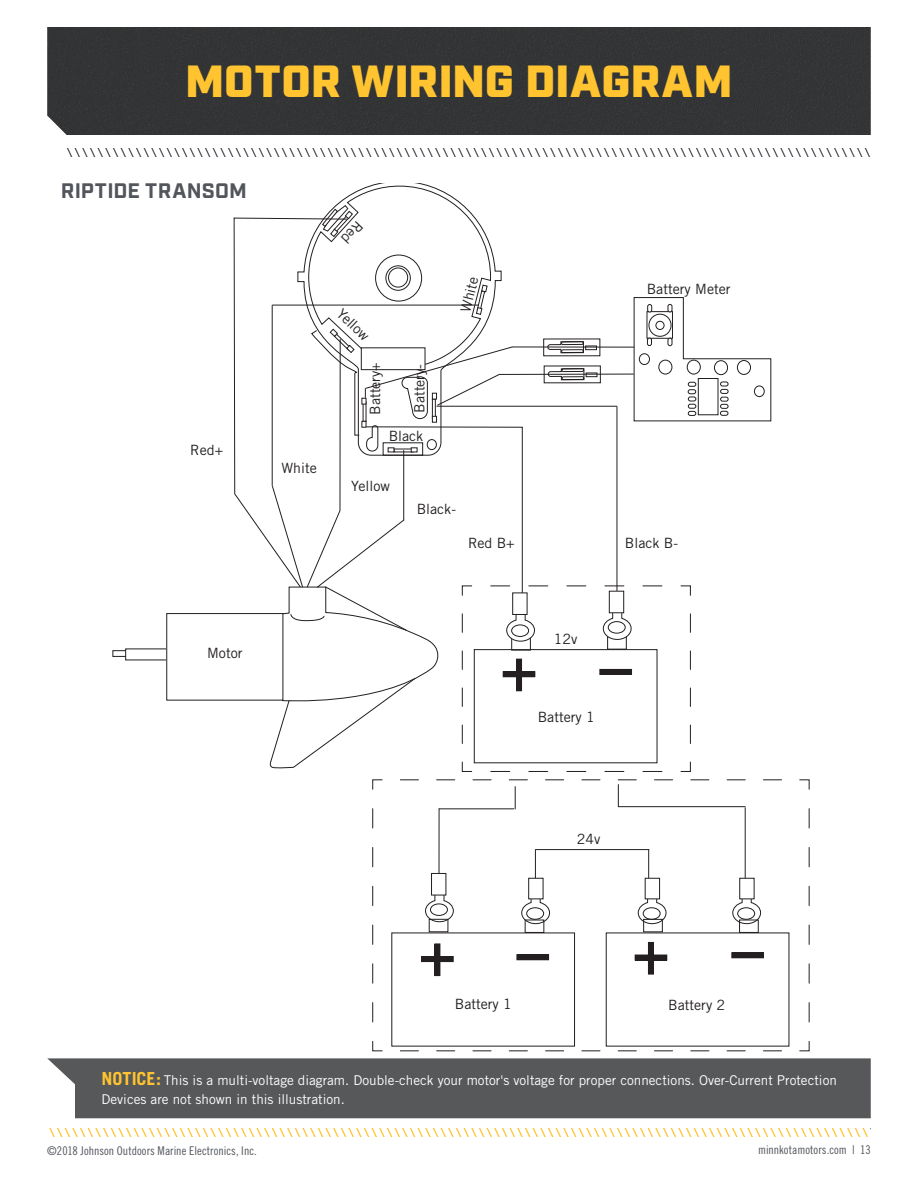
<style>
.page{position:relative;width:918px;height:1188px;background:#fff}
.page>*{position:absolute;margin:0;border:0;box-sizing:border-box;transform-origin:0 0}
.t1{font:900 45px "Industry";letter-spacing:.015em;color:#ffc42f}
.t2{font:700 21px "Industry";letter-spacing:.01em;color:#52555b}
.t3{font:14.1px "Trade Gothic";color:#231f20}
.t4{font:13.5px/19.5px "Trade Gothic";color:#fff}
.t5{font:12px "Trade Gothic Cond Eighteen";letter-spacing:.005em;color:#52555b}
.s1{font-weight:700;font-size:18px;color:#ffc42f}
</style>
<div class="page">
<div style="left:47px;top:1058px;width:824px;height:60px;background:#57585a"></div>
<div style="left:113px;top:650px;width:16px;height:7px;border:1px solid #231f20"></div>
<div style="left:126px;top:649px;width:43px;height:11px;background:#fff"></div>
<div style="left:166px;top:613px;width:117px;height:87px;border:1px solid #231f20"></div>
<hr style="left:439px;top:809px;width:1px;height:65px;background:#231f20">
<svg style="left:732px;top:893px;width:29px;height:31px"></svg>
<div style="left:737px;top:907px;width:18px;height:13px;border:1px solid #231f20;border-radius:50%"></div>
<div style="left:740px;top:878px;width:14px;height:21px;background:#fff"></div>
<div style="left:739px;top:878px;width:15px;height:21px;border:1px solid #231f20"></div>
<svg style="left:638px;top:893px;width:29px;height:31px"></svg>
<div style="left:643px;top:907px;width:17px;height:13px;border:1px solid #231f20;border-radius:50%"></div>
<div style="left:645px;top:878px;width:15px;height:21px;background:#fff"></div>
<div style="left:645px;top:878px;width:15px;height:21px;border:1px solid #231f20"></div>
<svg style="left:521px;top:893px;width:29px;height:31px"></svg>
<div style="left:526px;top:907px;width:18px;height:13px;border:1px solid #231f20;border-radius:50%"></div>
<div style="left:529px;top:878px;width:14px;height:21px;background:#fff"></div>
<div style="left:528px;top:878px;width:15px;height:21px;border:1px solid #231f20"></div>
<div style="left:739px;top:920px;width:20px;height:13px;border:1px solid #231f20"></div>
<div style="left:643px;top:919px;width:20px;height:13px;border:1px solid #231f20"></div>
<div style="left:732px;top:953px;width:31px;height:5px;background:#231f20"></div>
<div style="left:732px;top:952px;width:32px;height:6px;border:1px solid #231f20"></div>
<div style="left:635px;top:955px;width:32px;height:5px;background:#231f20"></div>
<div style="left:648px;top:942px;width:6px;height:32px;background:#231f20"></div>
<svg style="left:425px;top:891px;width:29px;height:31px"></svg>
<div style="left:430px;top:904px;width:18px;height:12px;border:1px solid #231f20;border-radius:50%"></div>
<div style="left:432px;top:873px;width:14px;height:22px;background:#fff"></div>
<div style="left:431px;top:873px;width:15px;height:22px;border:1px solid #231f20"></div>
<div style="left:525px;top:920px;width:19px;height:13px;border:1px solid #231f20"></div>
<div style="left:429px;top:919px;width:19px;height:13px;border:1px solid #231f20"></div>
<div style="left:517px;top:955px;width:32px;height:5px;background:#231f20"></div>
<div style="left:517px;top:954px;width:32px;height:6px;border:1px solid #231f20"></div>
<div style="left:422px;top:957px;width:31px;height:5px;background:#231f20"></div>
<div style="left:421px;top:956px;width:33px;height:6px;border:1px solid #231f20"></div>
<div style="left:435px;top:944px;width:5px;height:32px;background:#231f20"></div>
<hr style="left:439px;top:809px;width:75px;height:1px;background:#231f20">
<hr style="left:536px;top:849px;width:113px;height:1px;background:#231f20">
<svg style="left:535px;top:849px;width:1px;height:29px"></svg>
<svg style="left:648px;top:850px;width:1px;height:28px"></svg>
<hr style="left:745px;top:808px;width:1px;height:70px;background:#231f20">
<svg style="left:799px;top:1041px;width:11px;height:10px"></svg>
<svg style="left:400px;top:1051px;width:382px;height:1px"></svg>
<svg style="left:372px;top:1041px;width:11px;height:10px"></svg>
<svg style="left:372px;top:808px;width:1px;height:214px"></svg>
<svg style="left:372px;top:779px;width:11px;height:11px"></svg>
<svg style="left:400px;top:780px;width:382px;height:29px"></svg>
<svg style="left:799px;top:779px;width:11px;height:11px"></svg>
<svg style="left:809px;top:809px;width:1px;height:214px"></svg>
<svg style="left:49px;top:1128px;width:819px;height:8px"></svg>
<div style="left:47px;top:27px;width:824px;height:108px;background:#333435"></div>
<svg style="left:67px;top:148px;width:803px;height:8px"></svg>
<svg style="left:234px;top:186px;width:537px;height:586px"></svg>
<h1 class="t1" style="left:186px;top:55px;width:68px">MOTOR</h1>
<h1 class="t1" style="left:352px;top:55px;width:67px">WIRING</h1>
<h1 class="t1" style="left:525px;top:55px;width:203px">DIAGRAM</h1>
<p class="t2" style="left:61px;top:178px;width:188px">RIPTIDE TRANSOM</p>
<p class="t3" style="left:190px;top:442px;width:34px">Red+</p>
<p class="t3" style="left:207px;top:645px;width:37px">Motor</p>
<p class="t3" style="left:281px;top:460px;width:37px">White</p>
<p class="t3" style="left:345px;top:305px;width:40px;rotate:44deg">Yellow</p>
<p class="t3" style="left:366px;top:415px;width:54px;rotate:-90deg">Battery+</p>
<p class="t3" style="left:411px;top:413px;width:50px;rotate:-90deg">Battery-</p>
<p class="t3" style="left:389px;top:428px;width:36px">Black</p>
<p class="t3" style="left:351px;top:478px;width:40px">Yellow</p>
<p class="t3" style="left:457px;top:309px;width:37px;rotate:-76deg">White</p>
<p class="t3" style="left:417px;top:500px;width:41px">Black-</p>
<p class="t3" style="left:647px;top:280px;width:85px">Battery Meter</p>
<p class="t3" style="left:468px;top:535px;width:48px">Red B+</p>
<p class="t3" style="left:625px;top:535px;width:55px">Black B-</p>
<p class="t3" style="left:554px;top:631px;width:25px">12v</p>
<p class="t3" style="left:538px;top:708px;width:59px">Battery 1</p>
<p class="t3" style="left:577px;top:830px;width:25px">24v</p>
<p class="t3" style="left:455px;top:995px;width:59px">Battery 1</p>
<p class="t3" style="left:668px;top:996px;width:59px">Battery 2</p>
<p class="t4" style="left:102px;top:1070px;width:737px"><span class="s1">NOTICE:</span> This is a multi-voltage diagram. Double-check your motor's voltage for proper connections. Over-Current Protection<br>Devices are not shown in this illustration.</p>
<p class="t5" style="left:47px;top:1144px;width:211px">©2018 Johnson Outdoors Marine Electronics, Inc.</p>
<p class="t5" style="left:758px;top:1143px;width:114px">minnkotamotors.com | 13</p>
</div>
